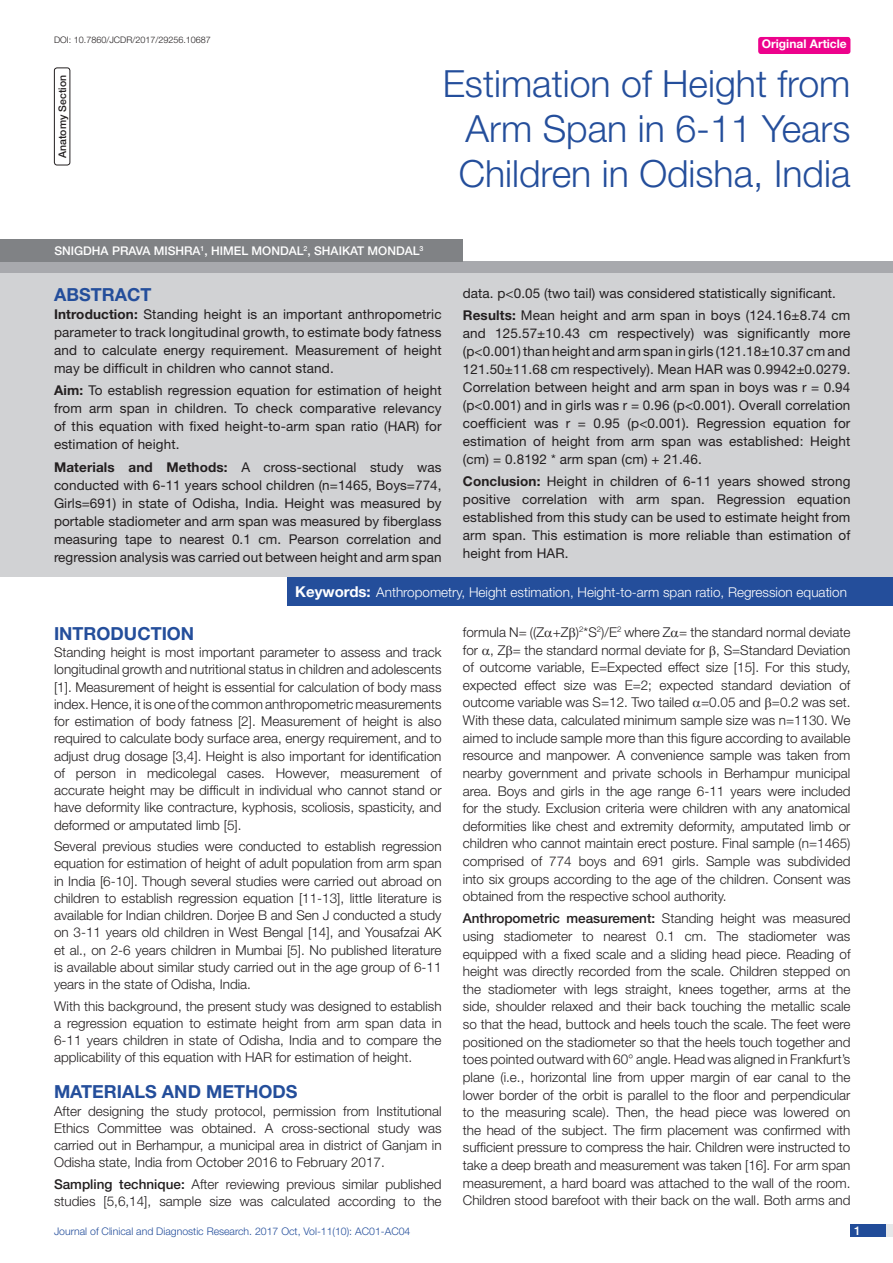
<style>
.page{position:relative;width:893px;height:1263px;background:#fff}
.page>*{position:absolute;margin:0;border:0;box-sizing:border-box;transform-origin:0 0}
.t1{font:300 37.5px/45px "Helvetica Neue";color:#244e9b;text-align:justify}
.Heading{font:700 18px "Helvetica Neue";color:#244e9b}
.Abstract_head{font:700 18px "Helvetica Neue";color:#244e9b}
.Bold{font:300 13.5px/17.7px "Helvetica Neue";color:#231f20;text-align:justify}
.Body_text{font:300 13.5px/17.2px "Helvetica Neue";color:#231f20;text-align:justify}
.Abstract_Text{font:13.5px/18px "Helvetica Neue";letter-spacing:.01em;color:#231f20;text-align:justify}
.Key_words{font:300 13.5px "Helvetica Neue";color:#fff}
.Author{font:500 12px "Helvetica Neue";color:#fff}
.t2{font:700 12px "Helvetica Neue";color:#fff}
.t3{font:300 10.5px "Helvetica Neue";color:#244e9b}
.section{font:500 10.5px "Helvetica Neue";color:#231f20}
.DOI{font:300 9px "Helvetica Neue";color:#231f20}
.s1{font-weight:700}
.s2{font-weight:700;font-size:15px}
.s3{font-weight:500}
</style>
<div class="page">
<div style="left:850px;top:1224px;width:43px;height:13px;background:#e6e7e9"></div>
<div style="left:850px;top:1224px;width:35px;height:13px;background:#214c99"></div>
<div style="left:758px;top:37px;width:92px;height:17px;background:#ed028c;border-radius:3px"></div>
<div style="left:54px;top:68px;width:16px;height:97px;border:1px solid #231f20;border-radius:3px"></div>
<div style="left:0;top:262px;width:893px;height:12px;background:#a8a9ad"></div>
<div style="left:0;top:239px;width:463px;height:23px;background:#808285"></div>
<div style="left:0;top:274px;width:893px;height:303px;background:#d1d2d4"></div>
<div style="left:287px;top:577px;width:606px;height:28px;background:#244e9b"></div>
<p class="DOI" style="left:54px;top:35px;width:158px">DOI: 10.7860/JCDR/2017/29256.10687</p>
<p class="t2" style="left:762px;top:37px;width:87px">Original Article</p>
<p class="section" style="left:56px;top:158px;width:84px;rotate:-90deg">Anatomy Section</p>
<p class="t1" style="left:459px;top:60px;width:393px;text-indent:-16px">Estimation of Height from Arm Span in 6-11 Years Children in Odisha, India</p>
<p class="Author" style="left:54px;top:243px;width:371px">Snigdha Prava Mishra<sup>1</sup>, Himel Mondal<sup>2</sup>, Shaikat Mondal<sup>3</sup></p>
<p class="Abstract_head" style="left:54px;top:283px;width:99px">ABSTRACT</p>
<p class="Abstract_Text" style="left:54px;top:305px;width:389px"><span class="s1">Introduction:</span> Standing height is an important anthropometric parameter to track longitudinal growth, to estimate body fatness and to calculate energy requirement. Measurement of height may be difficult in children who cannot stand.</p>
<p class="Abstract_Text" style="left:54px;top:381px;width:389px"><span class="s1">Aim:</span> To establish regression equation for estimation of height from arm span in children. To check comparative relevancy of this equation with fixed height-to-arm span ratio (HAR) for estimation of height.</p>
<p class="Abstract_Text" style="left:54px;top:458px;width:389px"><span class="s1">Materials and Methods:</span> A cross-sectional study was conducted with 6-11 years school children (n=1465, Boys=774, Girls=691) in state of Odisha, India. Height was measured by portable stadiometer and arm span was measured by fiberglass measuring tape to nearest 0.1 cm. Pearson correlation and regression analysis was carried out between height and arm span</p>
<p class="Abstract_Text" style="left:463px;top:284px;width:375px">data. p&lt;0.05 (two tail) was considered statistically significant.</p>
<p class="Abstract_Text" style="left:463px;top:306px;width:389px"><span class="s1">Results:</span> Mean height and arm span in boys (124.16±8.74 cm and 125.57±10.43 cm respectively) was significantly more (p&lt;0.001) than height and arm span in girls (121.18±10.37 cm and 121.50±11.68 cm respectively). Mean HAR was 0.9942±0.0279.<br>Correlation between height and arm span in boys was r = 0.94 (p&lt;0.001) and in girls was r = 0.96 (p&lt;0.001). Overall correlation coefficient was r = 0.95 (p&lt;0.001). Regression equation for estimation of height from arm span was established: Height (cm) = 0.8192 * arm span (cm) + 21.46.</p>
<p class="Abstract_Text" style="left:463px;top:472px;width:389px"><span class="s1">Conclusion:</span> Height in children of 6-11 years showed strong positive correlation with arm span. Regression equation established from this study can be used to estimate height from arm span. This estimation is more reliable than estimation of height from HAR.</p>
<p class="Key_words" style="left:295px;top:584px;width:553px"><span class="s2">Keywords:</span> Anthropometry, Height estimation, Height-to-arm span ratio, Regression equation</p>
<p class="Heading" style="left:54px;top:622px;width:142px">INTRODUCTION</p>
<p class="Body_text" style="left:54px;top:643px;width:389px">Standing height is most important parameter to assess and track longitudinal growth and nutritional status in children and adolescents [1]. Measurement of height is essential for calculation of body mass index. Hence, it is one of the common anthropometric measurements for estimation of body fatness [2]. Measurement of height is also required to calculate body surface area, energy requirement, and to adjust drug dosage [3,4]. Height is also important for identification of person in medicolegal cases. However, measurement of accurate height may be difficult in individual who cannot stand or have deformity like contracture, kyphosis, scoliosis, spasticity, and deformed or amputated limb [5].</p>
<p class="Body_text" style="left:54px;top:837px;width:389px">Several previous studies were conducted to establish regression equation for estimation of height of adult population from arm span in India [6-10]. Though several studies were carried out abroad on children to establish regression equation [11-13], little literature is available for Indian children. Dorjee B and Sen J conducted a study on 3-11 years old children in West Bengal [14], and Yousafzai AK et al., on 2-6 years children in Mumbai [5]. No published literature is available about similar study carried out in the age group of 6-11 years in the state of Odisha, India.</p>
<p class="Body_text" style="left:54px;top:997px;width:389px">With this background, the present study was designed to establish a regression equation to estimate height from arm span data in 6-11 years children in state of Odisha, India and to compare the applicability of this equation with HAR for estimation of height.</p>
<p class="Heading" style="left:54px;top:1081px;width:245px">MATERIALS AND METHODS</p>
<p class="Body_text" style="left:54px;top:1102px;width:389px">After designing the study protocol, permission from Institutional Ethics Committee was obtained. A cross-sectional study was carried out in Berhampur, a municipal area in district of Ganjam in Odisha state, India from October 2016 to February 2017.</p>
<p class="Bold" style="left:54px;top:1175px;width:389px;line-height:17.2px"><span class="s3">Sampling technique:</span> After reviewing previous similar published studies [5,6,14], sample size was calculated according to the</p>
<p class="Bold" style="left:463px;top:623px;width:389px">formula N= ((Z +Z )<sup>2</sup>*S<sup>2</sup>)/E<sup>2</sup> where Z = the standard normal deviate for , Z = the standard normal deviate for , S=Standard Deviation of outcome variable, E=Expected effect size [15]. For this study, expected effect size was E=2; expected standard deviation of outcome variable was S=12. Two tailed =0.05 and =0.2 was set.<br>With these data, calculated minimum sample size was n=1130. We aimed to include sample more than this figure according to available resource and manpower. A convenience sample was taken from nearby government and private schools in Berhampur municipal area. Boys and girls in the age range 6-11 years were included for the study. Exclusion criteria were children with any anatomical deformities like chest and extremity deformity, amputated limb or children who cannot maintain erect posture. Final sample (n=1465) comprised of 774 boys and 691 girls. Sample was subdivided into six groups according to the age of the children. Consent was obtained from the respective school authority.</p>
<p class="Bold" style="left:463px;top:909px;width:389px"><span class="s3">Anthropometric measurement:</span> Standing height was measured using stadiometer to nearest 0.1 cm. The stadiometer was equipped with a fixed scale and a sliding head piece. Reading of height was directly recorded from the scale. Children stepped on the stadiometer with legs straight, knees together, arms at the side, shoulder relaxed and their back touching the metallic scale so that the head, buttock and heels touch the scale. The feet were positioned on the stadiometer so that the heels touch together and toes pointed outward with 60° angle. Head was aligned in Frankfurt’s plane (i.e., horizontal line from upper margin of ear canal to the lower border of the orbit is parallel to the floor and perpendicular to the measuring scale). Then, the head piece was lowered on the head of the subject. The firm placement was confirmed with sufficient pressure to compress the hair. Children were instructed to take a deep breath and measurement was taken [16]. For arm span measurement, a hard board was attached to the wall of the room.<br>Children stood barefoot with their back on the wall. Both arms and</p>
<p class="t3" style="left:54px;top:1225px;width:358px">Journal of Clinical and Diagnostic Research. 2017 Oct, Vol-11(10): AC01-AC04</p>
<p class="Author" style="left:854px;top:1223px;width:8px">1</p>
</div>
